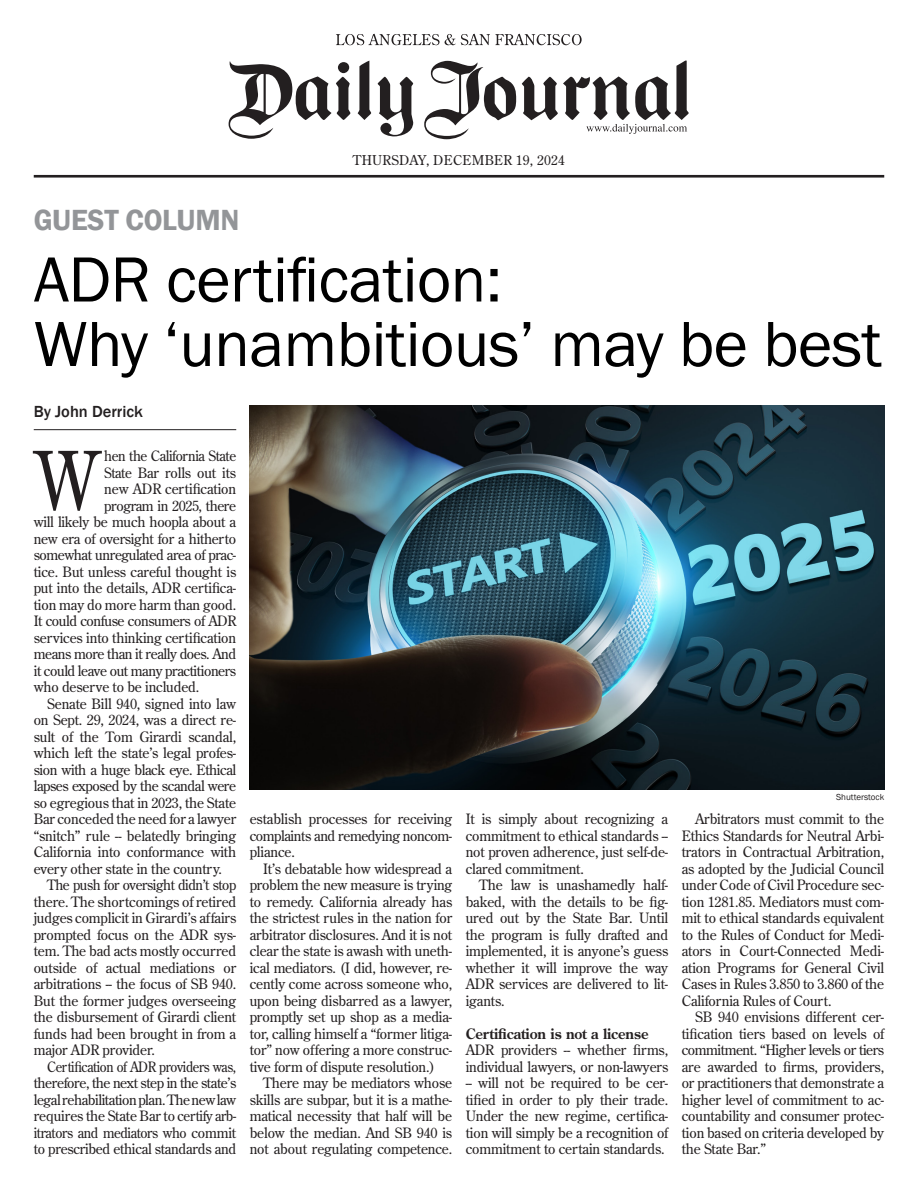
<style>
.page{position:relative;width:918px;height:1188px;background:#fff}
.page>*{position:absolute;margin:0;border:0;box-sizing:border-box;transform-origin:0 0}
.t1{font:81.9px "Century Old Style Std";color:#231f20;scale:.85 1}
.t2{font:66px/64.5px "Franklin Gothic";letter-spacing:-.01em;color:#000}
.t3{font:600 30px "Franklin Gothic";letter-spacing:-.01em;color:#939598}
.t4{font:500 16.5px "Franklin Gothic";color:#231f20}
.t5{font:14.25px/16.5px "Century Old Style Std";letter-spacing:-.01em;color:#231f20;text-align:justify}
.t6{font:14.25px/16.5px "Century Old Style Std";letter-spacing:-.01em;color:#231f20;text-align:justify;scale:.96 1}
.t7{font:14.25px/16.5px "Century Old Style Std";letter-spacing:-.01em;color:#231f20;text-align:justify;scale:.92 1}
.t8{font:14.25px "Century Old Style Std";letter-spacing:-.03em;color:#231f20}
.t9{font:700 14.25px "Century Old Style Std";letter-spacing:-.01em;color:#231f20}
.t10{font:14.25px "Century Old Style Std";letter-spacing:-.03em;color:#231f20;scale:.96 1}
.t11{font:13.5px "Century Old Style Std";letter-spacing:.02em;color:#231f20}
.t12{font:9px "Franklin Gothic";color:#231f20}
</style>
<div class="page">
<img style="left:250px;top:405px;width:634px;height:385px">
<hr style="left:34px;top:429px;width:202px;height:1px;background:#231f20">
<hr style="left:34px;top:175px;width:850px;height:3px;background:#231f20">
<svg style="left:336px;top:34px;width:246px;height:11px"></svg>
<svg style="left:358px;top:61px;width:13px;height:59px"></svg>
<svg style="left:229px;top:61px;width:121px;height:78px"></svg>
<svg style="left:378px;top:77px;width:35px;height:59px"></svg>
<svg style="left:424px;top:61px;width:92px;height:78px"></svg>
<svg style="left:522px;top:61px;width:167px;height:73px"></svg>
<p class="t11" style="left:353px;top:151px;width:214px">THURSDAY, DECEMBER 19, 2024</p>
<p class="t3" style="left:34px;top:202px;width:207px">GUEST COLUMN</p>
<p class="t2" style="left:34px;top:249px;width:850px">ADR certification:<br>Why ‘unambitious’ may be best</p>
<p class="t4" style="left:34px;top:401px;width:111px">By John Derrick</p>
<p class="t1" style="left:34px;top:428px;width:79px">W</p>
<p class="t10" style="left:104px;top:447px;width:139px">hen the California State</p>
<p class="t6" style="left:104px;top:464px;width:139px">State Bar rolls out its</p>
<p class="t5" style="left:104px;top:481px;width:133px">new ADR certification</p>
<p class="t8" style="left:104px;top:496px;width:133px">program in 2025, there</p>
<p class="t5" style="left:34px;top:514px;width:204px">will likely be much hoopla about a</p>
<p class="t5" style="left:34px;top:530px;width:204px">new era of oversight for a hitherto</p>
<p class="t8" style="left:34px;top:546px;width:204px">somewhat unregulated area of prac-</p>
<p class="t5" style="left:34px;top:563px;width:204px">tice. But unless careful thought is</p>
<p class="t5" style="left:34px;top:580px;width:204px">put into the details, ADR certifica-</p>
<p class="t5" style="left:34px;top:596px;width:204px">tion may do more harm than good.</p>
<p class="t8" style="left:34px;top:612px;width:204px">It could confuse consumers of ADR</p>
<p class="t5" style="left:34px;top:629px;width:204px">services into thinking certification</p>
<p class="t8" style="left:34px;top:645px;width:204px">means more than it really does. And</p>
<p class="t8" style="left:34px;top:661px;width:204px">it could leave out many practitioners</p>
<p class="t5" style="left:34px;top:679px;width:167px">who deserve to be included.</p>
<p class="t5" style="left:34px;top:695px;width:204px;text-indent:14px">Senate Bill 940, signed into law on Sept. 29, 2024, was a direct re&shy;sult of the Tom Girardi scandal, which left the state’s legal profes&shy;sion with a huge black eye. Ethical lapses exposed by the scandal were so egregious that in 2023, the State Bar conceded the need for a lawyer “snitch” rule -- belatedly bringing California into conformance with every other state in the country.</p>
<p class="t6" style="left:34px;top:877px;width:212px;text-indent:14px">The push for oversight didn’t stop there. The shortcomings of retired judges complicit in Girardi’s affairs prompted focus on the ADR sys&shy;tem. The bad acts mostly occurred outside of actual mediations or arbitrations -- the focus of SB 940.<br>But the former judges overseeing the disbursement of Girardi client funds had been brought in from a major ADR provider.</p>
<p class="t7" style="left:34px;top:1058px;width:222px;text-indent:14px">Certification of ADR providers was, therefore, the next step in the state’s legal rehabilitation plan. The new law requires the State Bar to certify arb&shy;itrators and mediators who commit to prescribed ethical standards and</p>
<p class="t5" style="left:250px;top:811px;width:204px">establish processes for receiving complaints and remedying noncom&shy;pliance.</p>
<p class="t5" style="left:250px;top:860px;width:204px;text-indent:14px">It’s debatable how widespread a problem the new measure is trying to remedy. California already has the strictest rules in the nation for arbitrator disclosures. And it is not clear the state is awash with uneth&shy;ical mediators. (I did, however, re&shy;cently come across someone who, upon being disbarred as a lawyer, promptly set up shop as a media&shy;tor, calling himself a “former litiga&shy;tor” now offering a more construc&shy;tive form of dispute resolution.)</p>
<p class="t5" style="left:250px;top:1075px;width:204px;text-indent:14px">There may be mediators whose skills are subpar, but it is a mathe&shy;matical necessity that half will be below the median. And SB 940 is not about regulating competence.</p>
<p class="t5" style="left:466px;top:811px;width:204px">It is simply about recognizing a commitment to ethical standards -- not proven adherence, just self-de&shy;clared commitment.</p>
<p class="t5" style="left:466px;top:877px;width:204px;text-indent:14px">The law is unashamedly half&shy;baked, with the details to be fig&shy;ured out by the State Bar. Until the program is fully drafted and implemented, it is anyone’s guess whether it will improve the way ADR services are delivered to lit&shy;igants.</p>
<p class="t9" style="left:466px;top:1024px;width:184px">Certification is not a license</p>
<p class="t5" style="left:466px;top:1042px;width:204px">ADR providers -- whether firms, individual lawyers, or non-lawyers -- will not be required to be cer&shy;tified in order to ply their trade.<br>Under the new regime, certifica&shy;tion will simply be a recognition of commitment to certain standards.</p>
<p class="t12" style="left:836px;top:791px;width:50px">Shutterstock</p>
<p class="t5" style="left:682px;top:811px;width:204px;text-indent:14px">Arbitrators must commit to the Ethics Standards for Neutral Arbi&shy;trators in Contractual Arbitration, as adopted by the Judicial Council under Code of Civil Procedure sec&shy;tion 1281.85. Mediators must com&shy;mit to ethical standards equivalent to the Rules of Conduct for Medi&shy;ators in Court-Connected Medi&shy;ation Programs for General Civil Cases in Rules 3.850 to 3.860 of the California Rules of Court.</p>
<p class="t5" style="left:682px;top:1009px;width:204px;text-indent:14px">SB 940 envisions different cer&shy;tification tiers based on levels of commitment. “Higher levels or tiers are awarded to firms, providers, or practitioners that demonstrate a higher level of commitment to ac&shy;countability and consumer protec&shy;tion based on criteria developed by the State Bar.”</p>
</div>
